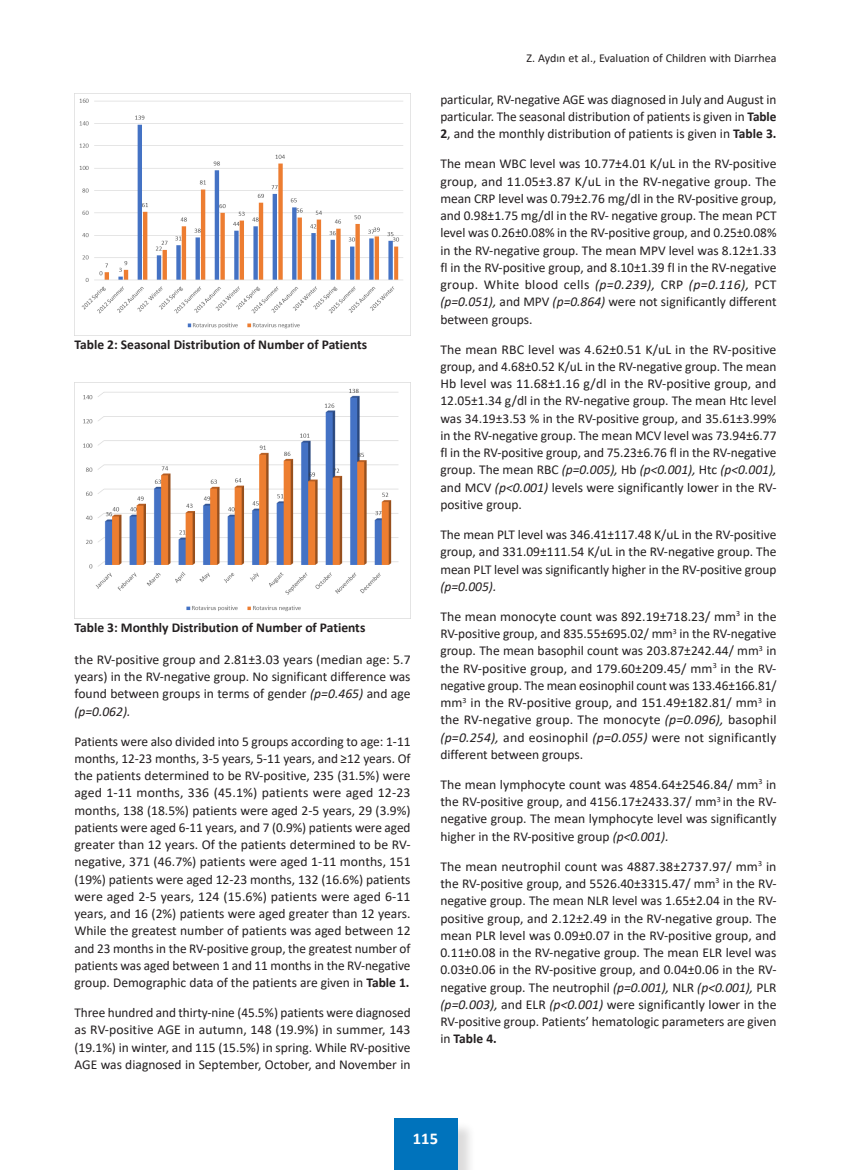
<style>
.page{position:relative;width:851px;height:1170px;background:#fff}
.page>*{position:absolute;margin:0;border:0;box-sizing:border-box;transform-origin:0 0}
.t1{font:700 16.5px "Calibri";color:#fff}
.Ana_metin{font:13.5px/17.2px "Calibri";color:#231f20;text-align:justify}
.Ana_metin-2{font:700 13.5px "Calibri";color:#231f20}
.t2{font:12px "Calibri";color:#231f20}
.s1{font-style:italic}
.s2{font-weight:700}
</style>
<div class="page">
<div style="left:396px;top:1121px;width:80px;height:48px;background:#231f20;opacity:.16"></div>
<div style="left:393px;top:1118px;width:64px;height:51px;background:#0073bc"></div>
<img style="left:74px;top:94px;width:329px;height:241px">
<img style="left:74px;top:383px;width:325px;height:235px">
<p class="Ana_metin-2" style="left:74px;top:335px;width:294px">Table 2: Seasonal Distribution of Number of Patients</p>
<p class="Ana_metin-2" style="left:74px;top:618px;width:292px">Table 3: Monthly Distribution of Number of Patients</p>
<p class="Ana_metin" style="left:74px;top:650px;width:337px">the RV-positive group and 2.81±3.03 years (median age: 5.7 years) in the RV-negative group. No significant difference was found between groups in terms of gender <span class="s1">(p=0.465)</span> and age <span class="s1">(p=0.062).</span></p>
<p class="Ana_metin" style="left:74px;top:732px;width:337px">Patients were also divided into 5 groups according to age: 1-11 months, 12-23 months, 3-5 years, 5-11 years, and ≥12 years. Of the patients determined to be RV-positive, 235 (31.5%) were aged 1-11 months, 336 (45.1%) patients were aged 12-23 months, 138 (18.5%) patients were aged 2-5 years, 29 (3.9%) patients were aged 6-11 years, and 7 (0.9%) patients were aged greater than 12 years. Of the patients determined to be RV&shy;negative, 371 (46.7%) patients were aged 1-11 months, 151 (19%) patients were aged 12-23 months, 132 (16.6%) patients were aged 2-5 years, 124 (15.6%) patients were aged 6-11 years, and 16 (2%) patients were aged greater than 12 years.<br>While the greatest number of patients was aged between 12 and 23 months in the RV-positive group, the greatest number of patients was aged between 1 and 11 months in the RV-negative group. Demographic data of the patients are given in <span class="s2">Table 1.</span></p>
<p class="Ana_metin" style="left:74px;top:1003px;width:337px">Three hundred and thirty-nine (45.5%) patients were diagnosed as RV-positive AGE in autumn, 148 (19.9%) in summer, 143 (19.1%) in winter, and 115 (15.5%) in spring. While RV-positive AGE was diagnosed in September, October, and November in</p>
<p class="t2" style="left:526px;top:50px;width:251px">Z. Aydın et al., Evaluation of Children with Diarrhea</p>
<p class="Ana_metin" style="left:440px;top:90px;width:337px">particular, RV-negative AGE was diagnosed in July and August in particular. The seasonal distribution of patients is given in <span class="s2">Table 2</span>, and the monthly distribution of patients is given in <span class="s2">Table 3.</span></p>
<p class="Ana_metin" style="left:440px;top:155px;width:337px">The mean WBC level was 10.77±4.01 K/uL in the RV-positive group, and 11.05±3.87 K/uL in the RV-negative group. The mean CRP level was 0.79±2.76 mg/dl in the RV-positive group, and 0.98±1.75 mg/dl in the RV- negative group. The mean PCT level was 0.26±0.08% in the RV-positive group, and 0.25±0.08% in the RV-negative group. The mean MPV level was 8.12±1.33 fl in the RV-positive group, and 8.10±1.39 fl in the RV-negative group. White blood cells <span class="s1">(p=0.239),</span> CRP <span class="s1">(p=0.116),</span> PCT <span class="s1">(p=0.051),</span> and MPV <span class="s1">(p=0.864)</span> were not significantly different between groups.</p>
<p class="Ana_metin" style="left:440px;top:340px;width:337px">The mean RBC level was 4.62±0.51 K/uL in the RV-positive group, and 4.68±0.52 K/uL in the RV-negative group. The mean Hb level was 11.68±1.16 g/dl in the RV-positive group, and 12.05±1.34 g/dl in the RV-negative group. The mean Htc level was 34.19±3.53 % in the RV-positive group, and 35.61±3.99% in the RV-negative group. The mean MCV level was 73.94±6.77 fl in the RV-positive group, and 75.23±6.76 fl in the RV-negative group. The mean RBC <span class="s1">(p=0.005),</span> Hb <span class="s1">(p&lt;0.001),</span> Htc <span class="s1">(p&lt;0.001), </span>and MCV <span class="s1">(p&lt;0.001)</span> levels were significantly lower in the RV&shy;positive group.</p>
<p class="Ana_metin" style="left:440px;top:525px;width:337px">The mean PLT level was 346.41±117.48 K/uL in the RV-positive group, and 331.09±111.54 K/uL in the RV-negative group. The mean PLT level was significantly higher in the RV-positive group <span class="s1">(p=0.005).</span></p>
<p class="Ana_metin" style="left:440px;top:607px;width:337px">The mean monocyte count was 892.19±718.23/ mm<sup>3</sup> in the RV-positive group, and 835.55±695.02/ mm<sup>3</sup> in the RV-negative group. The mean basophil count was 203.87±242.44/ mm<sup>3</sup> in the RV-positive group, and 179.60±209.45/ mm<sup>3</sup> in the RV&shy;negative group. The mean eosinophil count was 133.46±166.81/ mm<sup>3</sup> in the RV-positive group, and 151.49±182.81/ mm<sup>3</sup> in the RV-negative group. The monocyte <span class="s1">(p=0.096),</span> basophil <span class="s1">(p=0.254),</span> and eosinophil <span class="s1">(p=0.055)</span> were not significantly different between groups.</p>
<p class="Ana_metin" style="left:440px;top:775px;width:337px">The mean lymphocyte count was 4854.64±2546.84/ mm<sup>3</sup> in the RV-positive group, and 4156.17±2433.37/ mm<sup>3</sup> in the RV&shy;negative group. The mean lymphocyte level was significantly higher in the RV-positive group <span class="s1">(p&lt;0.001).</span></p>
<p class="Ana_metin" style="left:440px;top:857px;width:337px">The mean neutrophil count was 4887.38±2737.97/ mm<sup>3</sup> in the RV-positive group, and 5526.40±3315.47/ mm<sup>3</sup> in the RV&shy;negative group. The mean NLR level was 1.65±2.04 in the RV&shy;positive group, and 2.12±2.49 in the RV-negative group. The mean PLR level was 0.09±0.07 in the RV-positive group, and 0.11±0.08 in the RV-negative group. The mean ELR level was 0.03±0.06 in the RV-positive group, and 0.04±0.06 in the RV&shy;negative group. The neutrophil <span class="s1">(p=0.001),</span> NLR <span class="s1">(p&lt;0.001),</span> PLR <span class="s1">(p=0.003),</span> and ELR <span class="s1">(p&lt;0.001)</span> were significantly lower in the RV-positive group. Patients’ hematologic parameters are given in <span class="s2">Table 4.</span></p>
<p class="t1" style="left:413px;top:1126px;width:27px">115</p>
</div>
